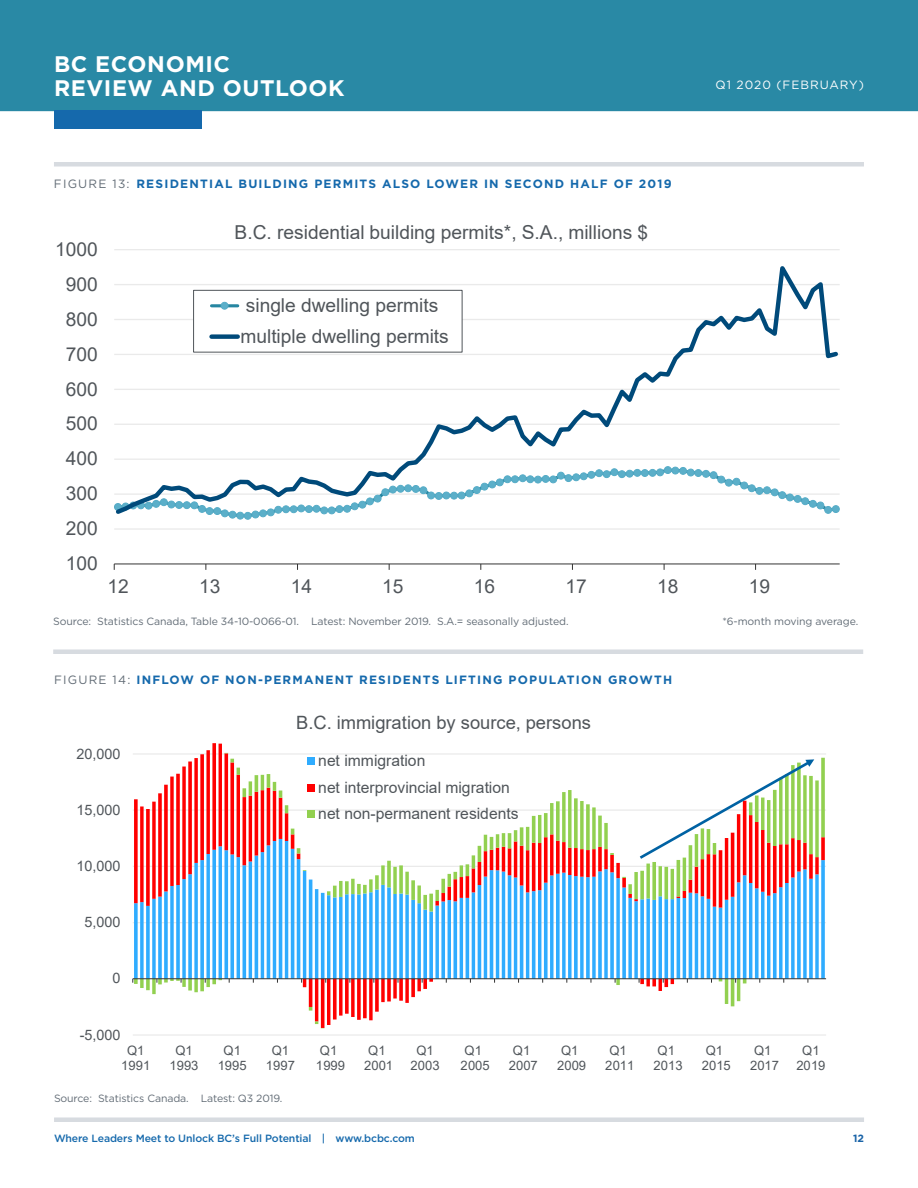
<style>
.page{position:relative;width:918px;height:1188px;background:#fff}
.page>*{position:absolute;margin:0;border:0;box-sizing:border-box;transform-origin:0 0}
.t1{font:700 22.5px/24px "Gotham";letter-spacing:.025em;color:#fff}
.t2{font:19.2px/30.9px "Arial";color:#50555a}
.t3{font:18.3px "Arial";color:#50555a}
.t4{font:15.6px/26.4px "Arial";color:#50555a}
.t5{font:14.4px "Arial";color:#50555a}
.t6{font:13.05px/15px "Arial";color:#50555a;text-align:center}
.t7{font:700 12px "Gotham";letter-spacing:.1em;color:#1569ac}
.t8{font:12px "Gotham";letter-spacing:.08em;color:#fff}
.t9{font:10.5px "Gotham";letter-spacing:-.01em;color:#616b75}
.t10{font:500 10.5px "Gotham";letter-spacing:-.01em;color:#1569ac}
.t11{font:700 10.5px "Gotham";color:#1963a7}
.s1{font-weight:400;color:#616b75}
</style>
<div class="page">
<div style="left:0;top:0;width:918px;height:111px;background:#2989a5"></div>
<div style="left:54px;top:110px;width:148px;height:19px;background:#1569ac"></div>
<hr style="left:53px;top:650px;width:810px;height:4px;background:#d7dbe0">
<hr style="left:114px;top:528px;width:726px;height:2px;background:#eaeaea">
<hr style="left:114px;top:249px;width:726px;height:1px;background:#eaeaea">
<hr style="left:114px;top:563px;width:726px;height:1px;background:#333">
<div style="left:229px;top:511px;width:7px;height:8px;border:1px solid #56acc7;border-radius:50%"></div>
<div style="left:236px;top:512px;width:8px;height:8px;border:1px solid #56acc7;border-radius:50%"></div>
<div style="left:244px;top:512px;width:8px;height:8px;border:1px solid #56acc7;border-radius:50%"></div>
<svg style="left:114px;top:266px;width:726px;height:252px"></svg>
<div style="left:194px;top:290px;width:268px;height:62px;background:#fff"></div>
<div style="left:193px;top:290px;width:270px;height:63px;border:1px solid #50555a"></div>
<hr style="left:212px;top:304px;width:26px;height:3px;background:#2686a1">
<div style="left:221px;top:302px;width:7px;height:7px;background:#5bafc9;border-radius:50%"></div>
<div style="left:221px;top:302px;width:7px;height:8px;border:1px solid #56acc7;border-radius:50%"></div>
<div style="left:212px;top:334px;width:26px;height:5px;background:#004a7a"></div>
<hr style="left:54px;top:162px;width:810px;height:4px;background:#d7dbe0">
<hr style="left:54px;top:1118px;width:810px;height:4px;background:#d7dbe0">
<hr style="left:133px;top:1034px;width:693px;height:2px;background:#eaeaea">
<hr style="left:133px;top:922px;width:693px;height:1px;background:#eaeaea">
<hr style="left:133px;top:866px;width:693px;height:1px;background:#eaeaea">
<hr style="left:133px;top:809px;width:693px;height:2px;background:#eaeaea">
<hr style="left:133px;top:753px;width:693px;height:2px;background:#eaeaea">
<svg style="left:134px;top:753px;width:691px;height:275px"></svg>
<hr style="left:133px;top:978px;width:693px;height:1px;background:#333">
<div style="left:307px;top:757px;width:8px;height:8px;background:#2facff"></div>
<div style="left:307px;top:784px;width:8px;height:8px;background:#f00"></div>
<div style="left:307px;top:810px;width:8px;height:8px;background:#92d050"></div>
<svg style="left:637px;top:759px;width:177px;height:102px"></svg>
<p class="t1" style="left:54px;top:52px;width:292px">BC ECONOMIC<br>REVIEW AND OUTLOOK</p>
<p class="t7" style="left:54px;top:176px;width:619px"><span class="s1">FIGURE 13:</span> RESIDENTIAL BUILDING PERMITS ALSO LOWER IN SECOND HALF OF 2019</p>
<p class="t2" style="left:55px;top:233px;width:44px">1000</p>
<p class="t2" style="left:66px;top:268px;width:33px">900</p>
<p class="t2" style="left:66px;top:303px;width:33px">800</p>
<p class="t2" style="left:66px;top:338px;width:33px">700</p>
<p class="t2" style="left:66px;top:373px;width:33px">600</p>
<p class="t2" style="left:66px;top:408px;width:33px">500</p>
<p class="t2" style="left:66px;top:443px;width:33px">400</p>
<p class="t2" style="left:66px;top:478px;width:33px">300</p>
<p class="t2" style="left:66px;top:513px;width:33px">200</p>
<p class="t2" style="left:66px;top:548px;width:33px">100</p>
<p class="t2" style="left:235px;top:216px;width:415px">B.C. residential building permits*, S.A., millions $</p>
<p class="t2" style="left:241px;top:290px;width:210px">single dwelling permits multiple dwelling permits</p>
<p class="t8" style="left:716px;top:77px;width:150px">Q1 2020 (FEBRUARY)</p>
<p class="t2" style="left:107px;top:571px;width:23px">12</p>
<p class="t2" style="left:199px;top:571px;width:23px">13</p>
<p class="t2" style="left:291px;top:571px;width:23px">14</p>
<p class="t2" style="left:382px;top:571px;width:23px">15</p>
<p class="t2" style="left:474px;top:571px;width:23px">16</p>
<p class="t2" style="left:566px;top:571px;width:23px">17</p>
<p class="t2" style="left:657px;top:571px;width:23px">18</p>
<p class="t2" style="left:749px;top:571px;width:23px">19</p>
<p class="t9" style="left:53px;top:614px;width:517px">Source: Statistics Canada, Table 34-10-0066-01. Latest: November 2019. S.A.= seasonally adjusted.</p>
<p class="t9" style="left:723px;top:614px;width:137px">*6-month moving average.</p>
<p class="t7" style="left:54px;top:672px;width:620px"><span class="s1">FIGURE 14:</span> INFLOW OF NON-PERMANENT RESIDENTS LIFTING POPULATION GROWTH</p>
<p class="t5" style="left:77px;top:744px;width:45px">20,000</p>
<p class="t5" style="left:77px;top:800px;width:45px">15,000</p>
<p class="t5" style="left:77px;top:856px;width:45px">10,000</p>
<p class="t5" style="left:84px;top:912px;width:37px">5,000</p>
<p class="t5" style="left:112px;top:968px;width:10px">0</p>
<p class="t5" style="left:80px;top:1025px;width:42px">-5,000</p>
<p class="t3" style="left:296px;top:709px;width:296px">B.C. immigration by source, persons</p>
<p class="t4" style="left:318px;top:747px;width:202px">net immigration<br>net interprovincial migration net non-permanent residents</p>
<p class="t6" style="left:121px;top:1043px;width:31px">Q1<br>1991</p>
<p class="t6" style="left:170px;top:1043px;width:31px">Q1<br>1993</p>
<p class="t6" style="left:218px;top:1043px;width:31px">Q1<br>1995</p>
<p class="t6" style="left:266px;top:1043px;width:31px">Q1<br>1997</p>
<p class="t6" style="left:316px;top:1043px;width:31px">Q1<br>1999</p>
<p class="t6" style="left:364px;top:1043px;width:31px">Q1<br>2001</p>
<p class="t6" style="left:411px;top:1043px;width:31px">Q1<br>2003</p>
<p class="t6" style="left:461px;top:1043px;width:31px">Q1<br>2005</p>
<p class="t6" style="left:509px;top:1043px;width:31px">Q1<br>2007</p>
<p class="t6" style="left:557px;top:1043px;width:31px">Q1<br>2009</p>
<p class="t6" style="left:605px;top:1043px;width:31px">Q1<br>2011</p>
<p class="t6" style="left:654px;top:1043px;width:31px">Q1<br>2013</p>
<p class="t6" style="left:702px;top:1043px;width:31px">Q1<br>2015</p>
<p class="t6" style="left:750px;top:1043px;width:31px">Q1<br>2017</p>
<p class="t6" style="left:796px;top:1043px;width:31px">Q1<br>2019</p>
<p class="t9" style="left:54px;top:1092px;width:230px">Source: Statistics Canada. Latest: Q3 2019.</p>
<p class="t10" style="left:54px;top:1132px;width:362px">Where Leaders Meet to Unlock BC’s Full Potential | www.bcbc.com</p>
<p class="t11" style="left:853px;top:1132px;width:12px">12</p>
</div>
